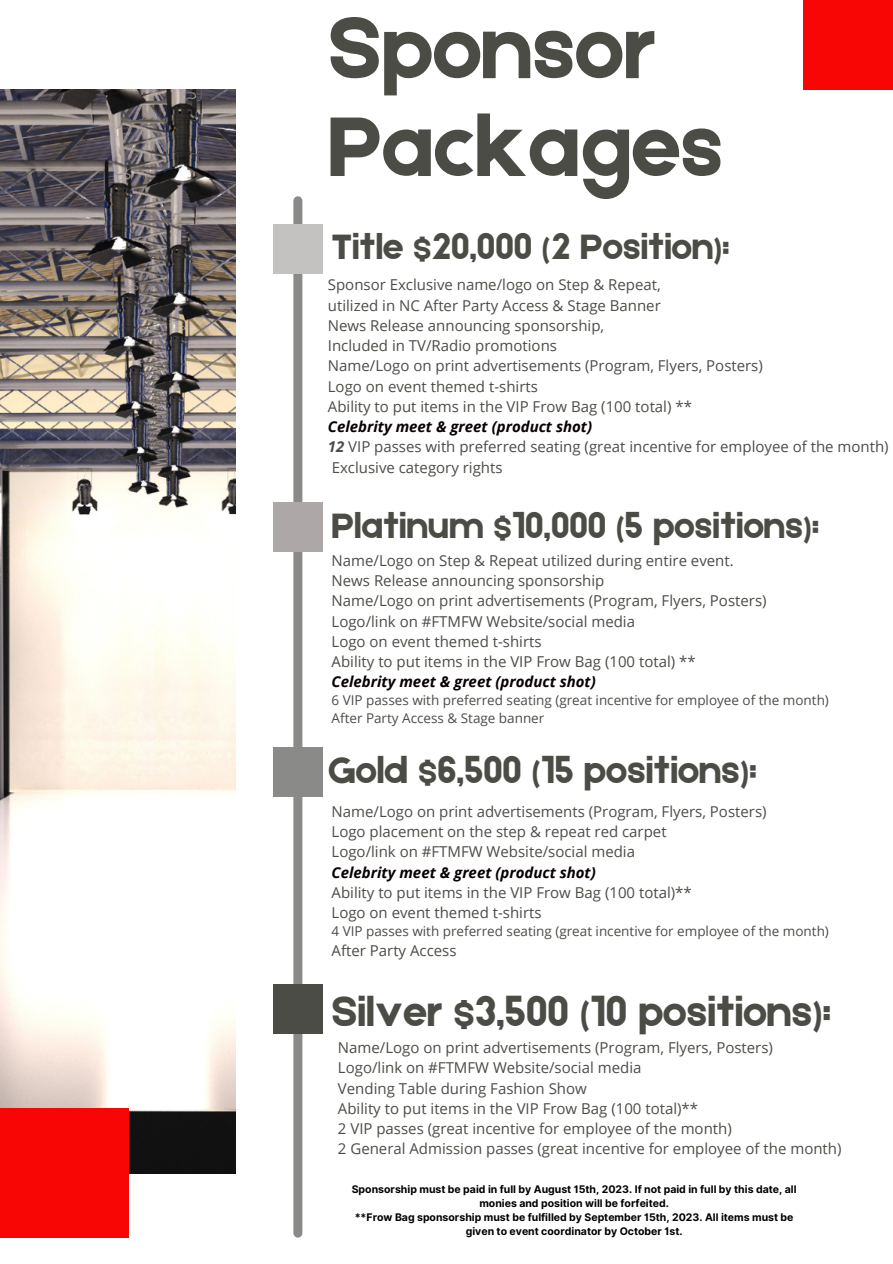
<style>
.page{position:relative;width:893px;height:1264px;background:#fff}
.page>*{position:absolute;margin:0;border:0;box-sizing:border-box;transform-origin:0 0}
.t1{font:89.85px/97.8px "Etna";color:#4c4c47}
.t2{font:43.5px "Etna";color:#4c4c47}
.t3{font:39px "Etna";color:#4c4c47}
.t4{font:37.5px "Etna";color:#4c4c47}
.t5{font:15px "Open Sans";color:#4c4c47}
.t6{font:italic 700 15px "Open Sans";color:#070004}
.t7{font:13.5px "Open Sans";color:#4c4c47}
.t8{font:700 10.5px "Inter";color:#000}
.s1{font-weight:700;font-style:italic}
</style>
<div class="page">
<img style="left:0;top:89px;width:236px;height:1084px">
<div style="left:293px;top:201px;width:9px;height:1032px;background:#8a8b88"></div>
<div style="left:273px;top:225px;width:49px;height:49px;background:#c4c1c1"></div>
<div style="left:273px;top:502px;width:49px;height:49px;background:#ada8a7"></div>
<div style="left:273px;top:747px;width:49px;height:49px;background:#8a8b88"></div>
<div style="left:273px;top:984px;width:49px;height:49px;background:#4c4c47"></div>
<div style="left:0;top:1108px;width:129px;height:129px;background:#f80606"></div>
<div style="left:803px;top:0;width:89px;height:89px;background:#f80606"></div>
<p class="t1" style="left:328px;top:-5px;width:397px">Sponsor<br>Packages</p>
<p class="t4" style="left:331px;top:220px;width:399px">Title $20,000 (2 Position):</p>
<p class="t5" style="left:328px;top:274px;width:334px">Sponsor Exclusive name/logo on Step &amp; Repeat,</p>
<p class="t5" style="left:328px;top:295px;width:334px">utilized in NC After Party Access &amp; Stage Banner</p>
<p class="t5" style="left:328px;top:315px;width:278px">News Release announcing sponsorship,</p>
<p class="t5" style="left:328px;top:335px;width:231px">Included in TV/Radio promotions</p>
<p class="t5" style="left:328px;top:355px;width:436px">Name/Logo on print advertisements (Program, Flyers, Posters)</p>
<p class="t5" style="left:328px;top:375px;width:211px">Logo on event themed t-shirts</p>
<p class="t5" style="left:328px;top:396px;width:365px">Ability to put items in the VIP Frow Bag (100 total) **</p>
<p class="t6" style="left:328px;top:416px;width:266px">Celebrity meet &amp; greet (product shot)</p>
<p class="t5" style="left:328px;top:436px;width:562px"><span class="s1">12</span> VIP passes with preferred seating (great incentive for employee of the month)</p>
<p class="t5" style="left:332px;top:456px;width:172px">Exclusive category rights</p>
<p class="t4" style="left:331px;top:499px;width:489px">Platinum $10,000 (5 positions):</p>
<p class="t5" style="left:331px;top:550px;width:403px">Name/Logo on Step &amp; Repeat utilized during entire event.</p>
<p class="t5" style="left:331px;top:570px;width:274px">News Release announcing sponsorship</p>
<p class="t5" style="left:331px;top:590px;width:436px">Name/Logo on print advertisements (Program, Flyers, Posters)</p>
<p class="t5" style="left:331px;top:610px;width:305px">Logo/link on #FTMFW Website/social media</p>
<p class="t5" style="left:331px;top:631px;width:211px">Logo on event themed t-shirts</p>
<p class="t5" style="left:331px;top:651px;width:365px">Ability to put items in the VIP Frow Bag (100 total) **</p>
<p class="t6" style="left:331px;top:671px;width:266px">Celebrity meet &amp; greet (product shot)</p>
<p class="t7" style="left:331px;top:691px;width:499px">6 VIP passes with preferred seating (great incentive for employee of the month)</p>
<p class="t7" style="left:331px;top:709px;width:214px">After Party Access &amp; Stage banner</p>
<p class="t3" style="left:328px;top:743px;width:430px">Gold $6,500 (15 positions):</p>
<p class="t5" style="left:331px;top:800px;width:436px">Name/Logo on print advertisements (Program, Flyers, Posters)</p>
<p class="t5" style="left:331px;top:821px;width:336px">Logo placement on the step &amp; repeat red carpet</p>
<p class="t5" style="left:331px;top:841px;width:305px">Logo/link on #FTMFW Website/social media</p>
<p class="t6" style="left:331px;top:861px;width:266px">Celebrity meet &amp; greet (product shot)</p>
<p class="t5" style="left:331px;top:881px;width:361px">Ability to put items in the VIP Frow Bag (100 total)**</p>
<p class="t5" style="left:331px;top:902px;width:211px">Logo on event themed t-shirts</p>
<p class="t7" style="left:331px;top:921px;width:499px">4 VIP passes with preferred seating (great incentive for employee of the month)</p>
<p class="t5" style="left:331px;top:940px;width:126px">After Party Access</p>
<p class="t2" style="left:331px;top:980px;width:501px">Silver $3,500 (10 positions):</p>
<p class="t5" style="left:338px;top:1037px;width:436px">Name/Logo on print advertisements (Program, Flyers, Posters)</p>
<p class="t5" style="left:338px;top:1057px;width:305px">Logo/link on #FTMFW Website/social media</p>
<p class="t5" style="left:338px;top:1077px;width:250px">Vending Table during Fashion Show</p>
<p class="t5" style="left:338px;top:1097px;width:361px">Ability to put items in the VIP Frow Bag (100 total)**</p>
<p class="t5" style="left:338px;top:1118px;width:395px">2 VIP passes (great incentive for employee of the month)</p>
<p class="t5" style="left:338px;top:1138px;width:505px">2 General Admission passes (great incentive for employee of the month)</p>
<p class="t8" style="left:352px;top:1183px;width:446px">Sponsorship must be paid in full by August 15th, 2023. If not paid in full by this date, all</p>
<p class="t8" style="left:479px;top:1197px;width:191px">monies and position will be forfeited.</p>
<p class="t8" style="left:354px;top:1211px;width:440px">**Frow Bag sponsorship must be fulfilled by September 15th, 2023. All items must be</p>
<p class="t8" style="left:465px;top:1225px;width:218px">given to event coordinator by October 1st.</p>
</div>
